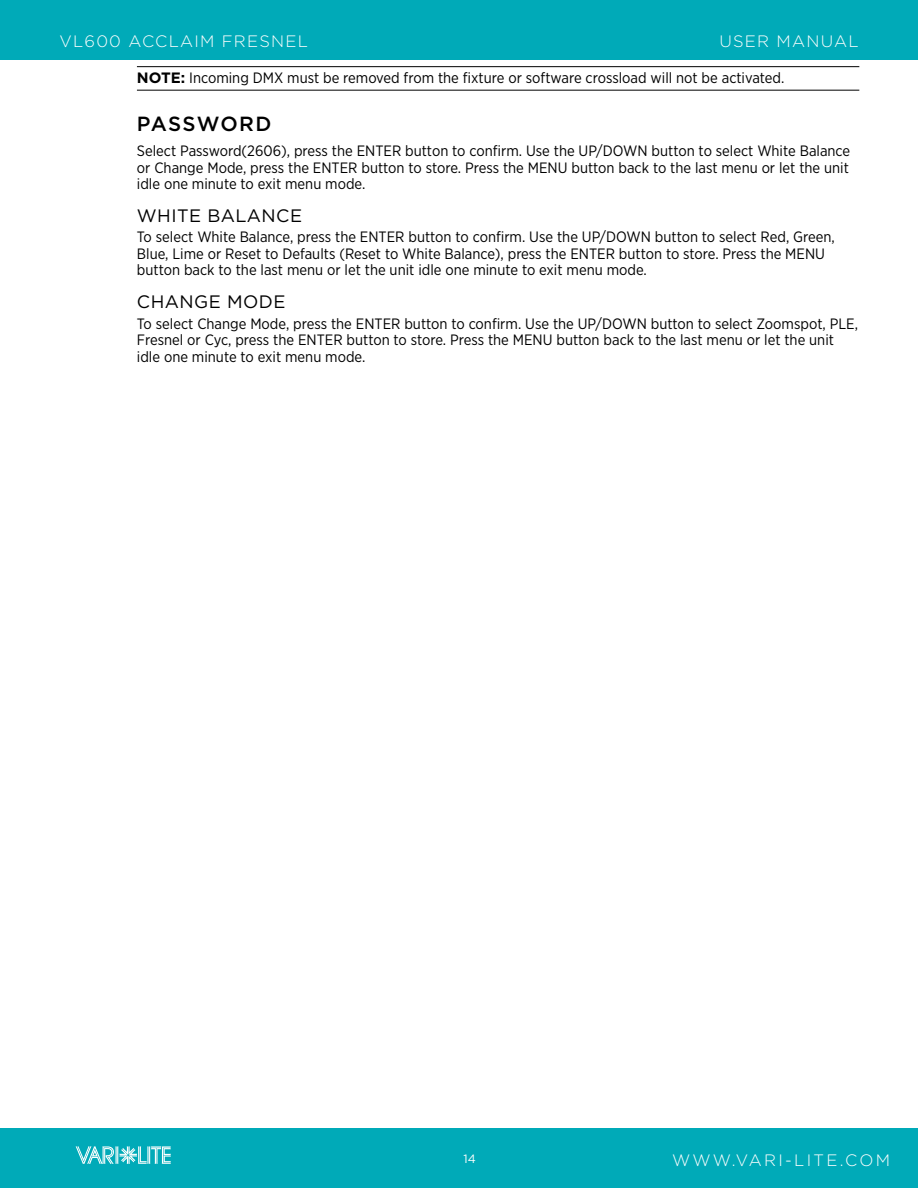
<style>
.page{position:relative;width:918px;height:1188px;background:#fff}
.page>*{position:absolute;margin:0;border:0;box-sizing:border-box;transform-origin:0 0}
.t1{font:500 20.4px "Gotham";letter-spacing:.065em;color:#000}
.t2{font:18px "Gotham";letter-spacing:.025em;color:#000}
.t3{font:300 16.5px "Gotham";letter-spacing:.075em;color:#fff}
.t4{font:300 16.5px "Gotham";letter-spacing:.14em;color:#fff}
.t5{font:15px/16.5px "Gotham Narrow";color:#000}
.t6{font:12px "Gotham";color:#fff}
.s1{font-family:"Gotham";font-weight:700}
</style>
<div class="page">
<div style="left:0;top:1128px;width:918px;height:60px;background:#00aab8"></div>
<div style="left:0;top:0;width:918px;height:60px;background:#00aab8"></div>
<svg style="left:75px;top:1146px;width:96px;height:18px"></svg>
<hr style="left:137px;top:90px;width:722px;height:1px;background:#000">
<hr style="left:137px;top:66px;width:722px;height:1px;background:#000">
<p class="t3" style="left:60px;top:31px;width:250px">VL600 ACCLAIM FRESNEL</p>
<p class="t3" style="left:719px;top:31px;width:27px">USER</p>
<p class="t3" style="left:777px;top:31px;width:30px">MANUAL</p>
<p class="t5" style="left:137px;top:69px;width:649px"><span class="s1">NOTE:</span> Incoming DMX must be removed from the fixture or software crossload will not be activated.</p>
<p class="t1" style="left:137px;top:111px;width:136px">PASSWORD</p>
<p class="t5" style="left:137px;top:142px;width:715px;text-align:justify">Select Password(2606), press the ENTER button to confirm. Use the UP/DOWN button to select White Balance or Change Mode, press the ENTER button to store. Press the MENU button back to the last menu or let the unit idle one minute to exit menu mode.</p>
<p class="t2" style="left:137px;top:204px;width:167px">WHITE BALANCE</p>
<p class="t5" style="left:137px;top:229px;width:700px">To select White Balance, press the ENTER button to confirm. Use the UP/DOWN button to select Red, Green,<br>Blue, Lime or Reset to Defaults (Reset to White Balance), press the ENTER button to store. Press the MENU button back to the last menu or let the unit idle one minute to exit menu mode.</p>
<p class="t2" style="left:137px;top:290px;width:150px">CHANGE MODE</p>
<p class="t5" style="left:137px;top:315px;width:723px">To select Change Mode, press the ENTER button to confirm. Use the UP/DOWN button to select Zoomspot, PLE,<br>Fresnel or Cyc, press the ENTER button to store. Press the MENU button back to the last menu or let the unit idle one minute to exit menu mode.</p>
<p class="t6" style="left:463px;top:1152px;width:14px">14</p>
<p class="t4" style="left:672px;top:1150px;width:219px">WWW.VARI-LITE.COM</p>
</div>
